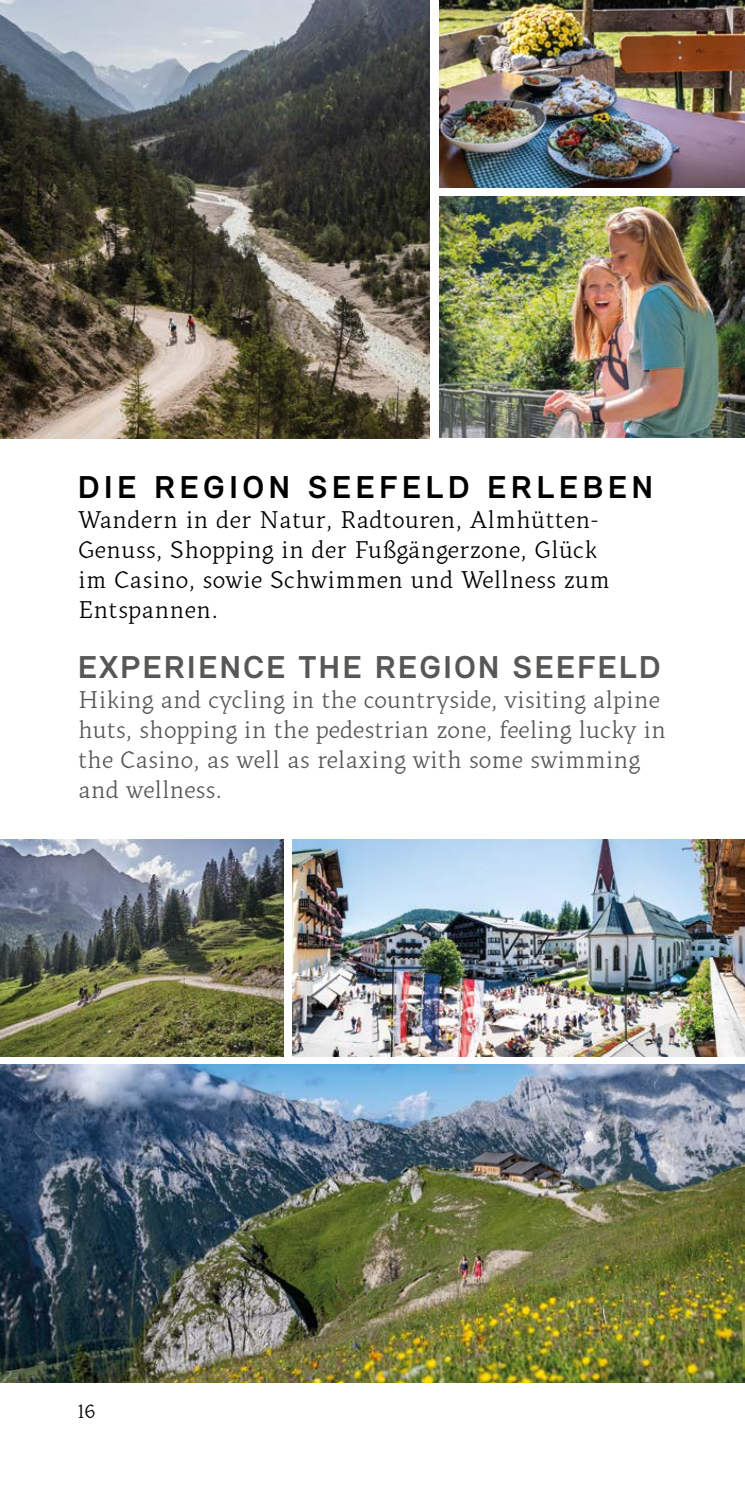
<style>
.page{position:relative;width:745px;height:1489px;background:#fff}
.page>*{position:absolute;margin:0;border:0;box-sizing:border-box;transform-origin:0 0}
.t1{font:700 32.5px "Relevant";letter-spacing:.08em;color:#575756}
.t2{font:700 32.5px "Relevant";letter-spacing:.15em;color:#000}
.t3{font:25px/30px "Kitsch Text";color:#575756}
.t4{font:25px/30px "Kitsch Text";letter-spacing:.01em;color:#000}
.t5{font:20px "Kitsch Text";color:#000}
</style>
<div class="page">
<img style="left:0;top:1064px;width:744px;height:318px">
<img style="left:439px;top:0;width:305px;height:187px">
<img style="left:439px;top:197px;width:305px;height:241px">
<img style="left:0;top:840px;width:283px;height:216px">
<img style="left:292px;top:840px;width:452px;height:216px">
<img style="left:0;top:0;width:429px;height:438px">
<h1 class="t2" style="left:78px;top:468px;width:576px">DIE REGION SEEFELD ERLEBEN</h1>
<p class="t4" style="left:78px;top:504px;width:533px">Wandern in der Natur, Radtouren, Almhütten-Genuss, Shopping in der Fußgängerzone, Glück im Casino, sowie Schwimmen und Wellness zum Entspannen.</p>
<h1 class="t1" style="left:78px;top:648px;width:583px">EXPERIENCE THE REGION SEEFELD</h1>
<p class="t3" style="left:78px;top:684px;width:589px">Hiking and cycling in the countryside, visiting alpine huts, shopping in the pedestrian zone, feeling lucky in the Casino, as well as relaxing with some swimming and wellness.</p>
<p class="t5" style="left:77px;top:1398px;width:19px">16</p>
</div>
